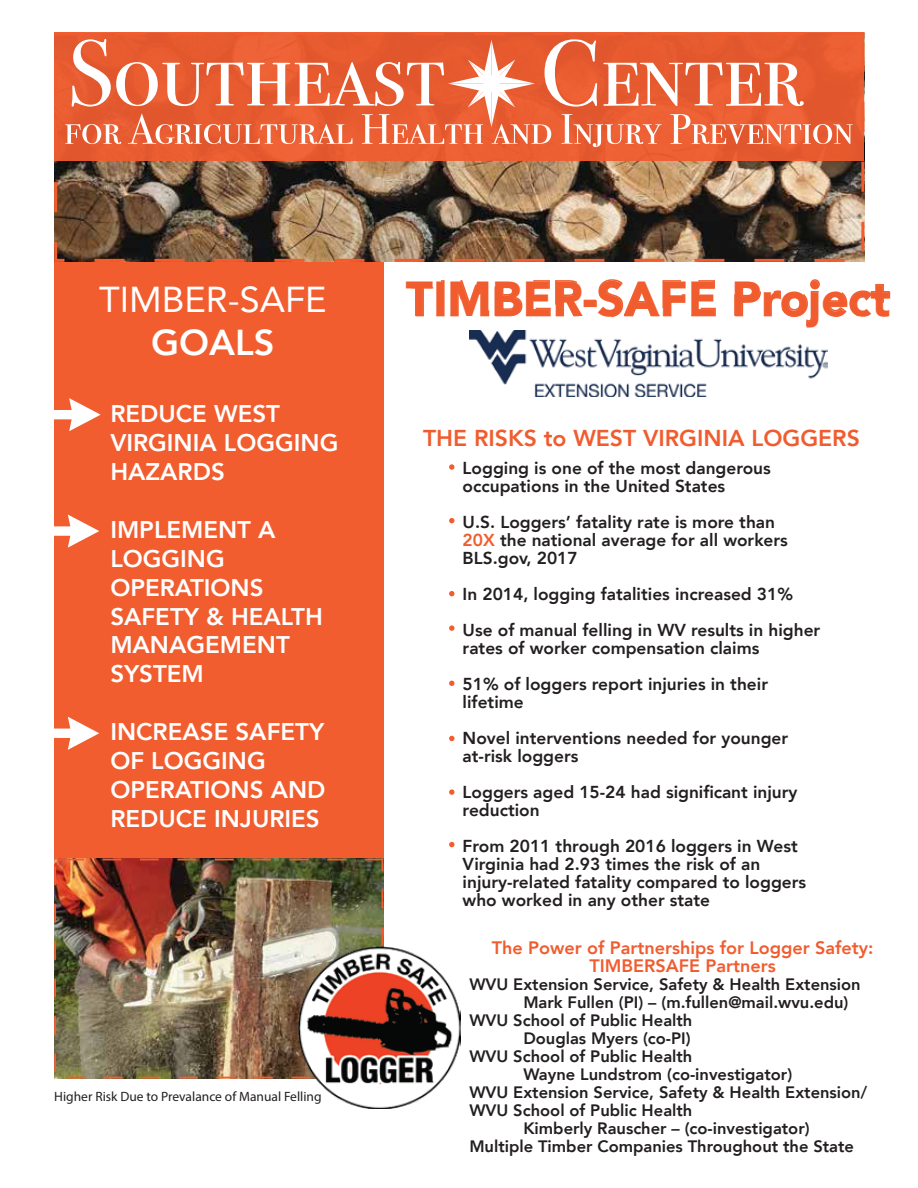
<style>
.page{position:relative;width:918px;height:1188px;background:#fff}
.page>*{position:absolute;margin:0;border:0;box-sizing:border-box;transform-origin:0 0}
.t1{font:900 49.05px "Avenir";color:#f15c2e}
.t2{font:36px "Avenir";color:#fff}
.t3{font:800 36px "Avenir";color:#fff}
.t4{font:800 24px/28.8px "Avenir";color:#fff}
.t5{font:800 22.95px "Avenir";color:#f15c2f}
.t6{font:800 18px/18px "Avenir";color:#f15c2f;text-align:center}
.t7{font:800 17.25px/18px "Avenir";color:#231f20}
.t8{font:800 16.5px "Avenir";color:#231f20}
.t9{font:13.5px "Myriad Pro";color:#231f20}
.s1{color:#f15c2e}
</style>
<div class="page">
<img style="left:54px;top:32px;width:810px;height:230px">
<svg style="left:411px;top:286px;width:23px;height:31px"></svg>
<div style="left:436px;top:280px;width:9px;height:36px;border:2px dashed #f15e2f"></div>
<svg style="left:450px;top:280px;width:135px;height:37px"></svg>
<div style="left:584px;top:300px;width:13px;height:7px;border:2px dashed #f15e2f"></div>
<svg style="left:596px;top:279px;width:120px;height:39px"></svg>
<svg style="left:734px;top:279px;width:157px;height:47px"></svg>
<img style="left:469px;top:330px;width:358px;height:66px">
<div style="left:54px;top:262px;width:329px;height:597px;background:#f15d2f"></div>
<svg style="left:54px;top:398px;width:47px;height:33px"></svg>
<svg style="left:54px;top:514px;width:45px;height:34px"></svg>
<svg style="left:54px;top:717px;width:45px;height:33px"></svg>
<svg style="left:65px;top:39px;width:788px;height:108px;background:#eb7855"></svg>
<img style="left:54px;top:859px;width:329px;height:220px">
<img style="left:298px;top:946px;width:163px;height:163px">
<svg style="left:449px;top:464px;width:5px;height:6px"></svg>
<svg style="left:449px;top:518px;width:5px;height:5px"></svg>
<svg style="left:449px;top:591px;width:5px;height:5px"></svg>
<svg style="left:449px;top:625px;width:5px;height:6px"></svg>
<svg style="left:449px;top:681px;width:5px;height:5px"></svg>
<svg style="left:449px;top:736px;width:5px;height:5px"></svg>
<svg style="left:449px;top:789px;width:5px;height:6px"></svg>
<svg style="left:449px;top:842px;width:5px;height:5px"></svg>
<h2 class="t2" style="left:99px;top:271px;width:229px">TIMBER-SAFE</h2>
<h1 class="t1" style="left:406px;top:256px;width:486px">TIMBER-SAFE Project</h1>
<h2 class="t3" style="left:151px;top:315px;width:125px">GOALS</h2>
<h3 class="t4" style="left:110px;top:400px;width:230px">REDUCE WEST<br>VIRGINIA LOGGING<br>HAZARDS</h3>
<h3 class="t4" style="left:110px;top:515px;width:214px">IMPLEMENT A<br>LOGGING<br>OPERATIONS<br>SAFETY &amp; HEALTH<br>MANAGEMENT<br>SYSTEM</h3>
<h3 class="t4" style="left:110px;top:717px;width:217px">INCREASE SAFETY<br>OF LOGGING<br>OPERATIONS AND<br>REDUCE INJURIES</h3>
<p class="t9" style="left:54px;top:1088px;width:269px">Higher Risk Due to Prevalance of Manual Felling</p>
<h3 class="t5" style="left:423px;top:420px;width:438px">THE RISKS to WEST VIRGINIA LOGGERS</h3>
<p class="t7" style="left:463px;top:459px;width:310px">Logging is one of the most dangerous occupations in the United States</p>
<p class="t7" style="left:463px;top:513px;width:327px">U.S. Loggers’ fatality rate is more than<br><span class="s1">20X</span> the national average for all workers<br>BLS.gov, 2017</p>
<p class="t7" style="left:463px;top:576px;width:359px;line-height:36px">In 2014, logging fatalities increased 31%<br>Use of manual felling in WV results in higher</p>
<p class="t7" style="left:463px;top:630px;width:307px;line-height:36px">rates of worker compensation claims<br>51% of loggers report injuries in their</p>
<p class="t7" style="left:463px;top:684px;width:327px;line-height:36px">lifetime<br>Novel interventions needed for younger</p>
<p class="t7" style="left:463px;top:738px;width:336px;line-height:36px">at-risk loggers<br>Loggers aged 15-24 had significant injury</p>
<p class="t7" style="left:463px;top:792px;width:337px;line-height:36px">reduction<br>From 2011 through 2016 loggers in West</p>
<p class="t7" style="left:463px;top:855px;width:345px">Virginia had 2.93 times the risk of an injury-related fatality compared to loggers who worked in any other state</p>
<p class="t6" style="left:492px;top:938px;width:383px">The Power of Partnerships for Logger Safety:<br>TIMBERSAFE Partners</p>
<p class="t8" style="left:469px;top:971px;width:393px">WVU Extension Service, Safety &amp; Health Extension</p>
<p class="t8" style="left:523px;top:989px;width:327px">Mark Fullen (PI) – (m.fullen@mail.wvu.edu)</p>
<p class="t8" style="left:469px;top:1007px;width:225px">WVU School of Public Health</p>
<p class="t8" style="left:523px;top:1025px;width:169px">Douglas Myers (co-PI)</p>
<p class="t8" style="left:469px;top:1043px;width:225px">WVU School of Public Health</p>
<p class="t8" style="left:523px;top:1061px;width:270px">Wayne Lundstrom (co-investigator)</p>
<p class="t8" style="left:469px;top:1079px;width:399px">WVU Extension Service, Safety &amp; Health Extension/</p>
<p class="t8" style="left:469px;top:1097px;width:225px">WVU School of Public Health</p>
<p class="t8" style="left:523px;top:1115px;width:288px">Kimberly Rauscher – (co-investigator)</p>
<p class="t8" style="left:469px;top:1133px;width:386px">Multiple Timber Companies Throughout the State</p>
</div>
